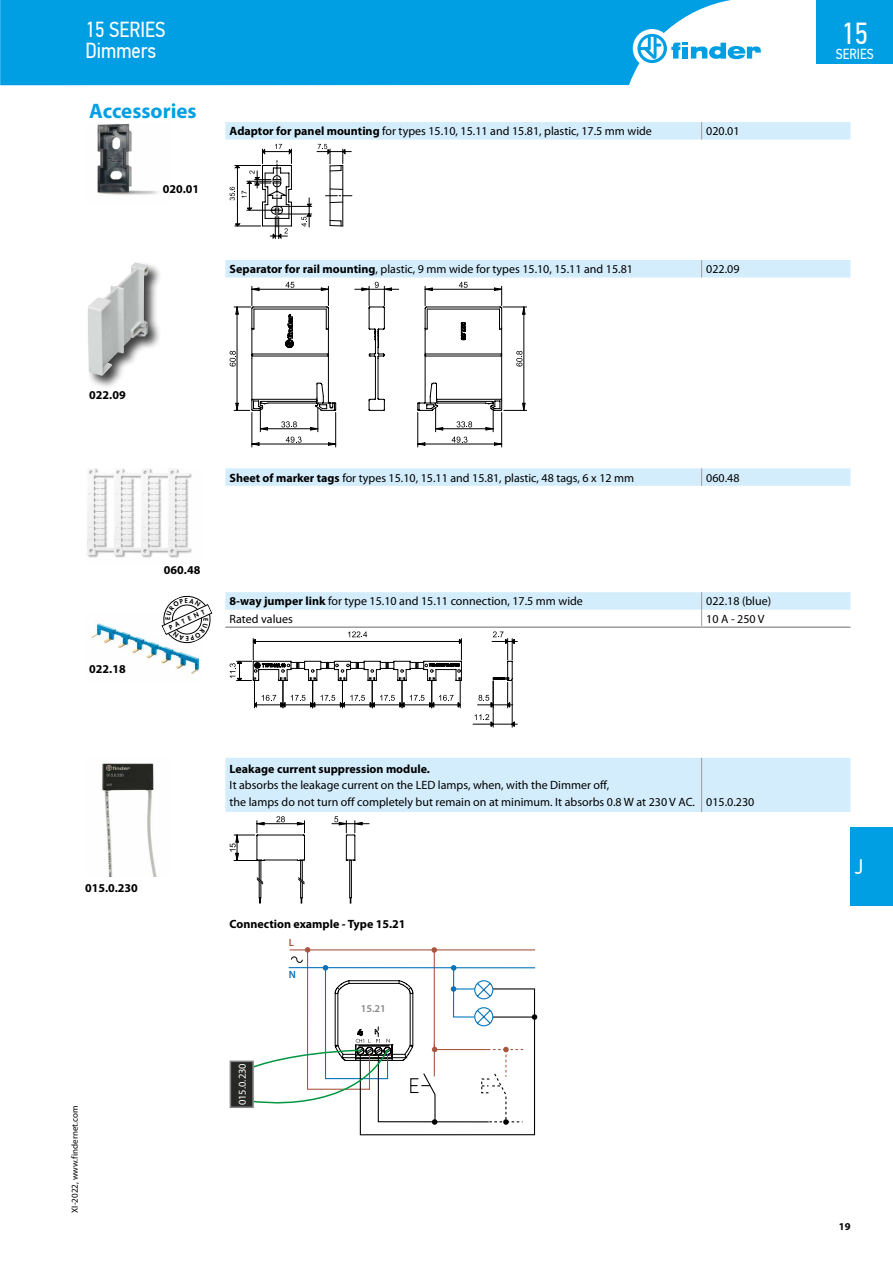
<style>
.page{position:relative;width:893px;height:1263px;background:#fff}
.page>*{position:absolute;margin:0;border:0;box-sizing:border-box;transform-origin:0 0}
.t1{font:30.3px "PF Din Text Cond Pro";color:#fff}
.t2{font:21.75px/21px "PF Din Text Cond Pro";color:#fff}
.t3{font:700 21px "Myriad Pro";color:#009fe3}
.t4{font:21px "PF Din Text Cond Pro";color:#fff}
.t5{font:14.55px "PF Din Text Cond Pro";color:#fff}
.t6{font:12px/16.2px "Myriad Pro";color:#000}
.t7{font:700 12px "Myriad Pro";color:#000}
.t8{font:10.5px "Myriad Pro";color:#fff}
.t9{font:600 10.5px "Myriad Pro";color:#878787}
.t10{font:700 10.5px "Myriad Pro";color:#000}
.t11{font:600 10.5px "Myriad Pro";color:#a8563f}
.t12{font:600 10.5px "Myriad Pro";color:#0072bb}
.t13{font:9px "Myriad Pro";color:#000}
.t14{font:800 6.3px "Futura Std";color:#000}
.s1{font-weight:700}
</style>
<div class="page">
<div style="left:0;top:0;width:731px;height:85px;background:#009fe3"></div>
<div style="left:633px;top:29px;width:38px;height:39px;background:#fff;border-radius:50%"></div>
<svg style="left:637px;top:34px;width:124px;height:29px"></svg>
<div style="left:816px;top:0;width:77px;height:64px;background:#009fe3"></div>
<div style="left:850px;top:827px;width:43px;height:79px;background:#009fe3"></div>
<svg style="left:225px;top:122px;width:625px;height:690px"></svg>
<hr style="left:225px;top:626px;width:477px;height:2px;background:#9d9d9c">
<hr style="left:702px;top:626px;width:148px;height:2px;background:#9d9d9c">
<svg style="left:701px;top:468px;width:1px;height:18px"></svg>
<hr style="left:701px;top:758px;width:1px;height:54px;background:#9d9d9c">
<svg style="left:701px;top:122px;width:1px;height:18px"></svg>
<svg style="left:701px;top:260px;width:1px;height:17px"></svg>
<svg style="left:701px;top:592px;width:1px;height:34px"></svg>
<img style="left:97px;top:123px;width:61px;height:72px">
<svg style="left:230px;top:144px;width:122px;height:95px"></svg>
<div style="left:86px;top:261px;width:77px;height:129px;background:#000;opacity:.75"></div>
<img style="left:87px;top:262px;width:61px;height:114px">
<hr style="left:252px;top:412px;width:1px;height:35px;background:#000">
<hr style="left:335px;top:412px;width:1px;height:35px;background:#000">
<hr style="left:417px;top:412px;width:1px;height:35px;background:#000">
<hr style="left:501px;top:412px;width:1px;height:35px;background:#000">
<svg style="left:230px;top:282px;width:297px;height:163px"></svg>
<hr style="left:418px;top:444px;width:84px;height:1px;background:#000">
<img style="left:87px;top:468px;width:105px;height:90px">
<img style="left:90px;top:623px;width:110px;height:51px">
<svg style="left:230px;top:631px;width:287px;height:96px"></svg>
<img style="left:102px;top:763px;width:55px;height:113px">
<hr style="left:264px;top:859px;width:33px;height:1px;background:#000">
<hr style="left:258px;top:834px;width:46px;height:1px;background:#000">
<svg style="left:276px;top:816px;width:9px;height:6px"></svg>
<hr style="left:257px;top:823px;width:47px;height:1px;background:#000">
<svg style="left:334px;top:816px;width:28px;height:45px"></svg>
<hr style="left:332px;top:823px;width:37px;height:1px;background:#000">
<div style="left:349px;top:860px;width:3px;height:38px;border:1px solid #000"></div>
<svg style="left:297px;top:821px;width:8px;height:82px"></svg>
<svg style="left:230px;top:821px;width:35px;height:82px"></svg>
<div style="left:230px;top:1060px;width:24px;height:48px;background:#282827;border:2px solid #878787"></div>
<svg style="left:252px;top:947px;width:285px;height:188px"></svg>
<svg style="left:159px;top:595px;width:54px;height:52px"></svg>
<h2 class="t2" style="left:85px;top:19px;width:82px">15 SERIES<br>Dimmers</h2>
<h3 class="t3" style="left:89px;top:97px;width:109px">Accessories</h3>
<p class="t7" style="left:163px;top:181px;width:38px">020.01</p>
<p class="t6" style="left:230px;top:123px;width:424px"><span class="s1">Adaptor for panel mounting</span> for types 15.10, 15.11 and 15.81, plastic, 17.5 mm wide</p>
<p class="t6" style="left:706px;top:123px;width:35px">020.01</p>
<p class="t6" style="left:230px;top:261px;width:405px"><span class="s1">Separator for rail mounting</span>, plastic, 9 mm wide for types 15.10, 15.11 and 15.81</p>
<p class="t6" style="left:706px;top:261px;width:35px">022.09</p>
<p class="t7" style="left:89px;top:387px;width:38px">022.09</p>
<p class="t7" style="left:89px;top:661px;width:38px">022.18</p>
<p class="t6" style="left:230px;top:469px;width:406px"><span class="s1">Sheet of marker tags</span> for types 15.10, 15.11 and 15.81, plastic, 48 tags, 6 x 12 mm</p>
<p class="t6" style="left:706px;top:469px;width:35px">060.48</p>
<p class="t7" style="left:164px;top:562px;width:38px">060.48</p>
<p class="t14" style="left:168px;top:624px;width:40px;rotate:-25deg">PATENT</p>
<p class="t6" style="left:230px;top:593px;width:355px"><span class="s1">8-way jumper link</span> for type 15.10 and 15.11 connection, 17.5 mm wide</p>
<p class="t6" style="left:706px;top:593px;width:66px">022.18 (blue)</p>
<p class="t6" style="left:230px;top:611px;width:65px">Rated values</p>
<p class="t6" style="left:706px;top:611px;width:60px">10 A - 250 V</p>
<p class="t7" style="left:85px;top:880px;width:54px">015.0.230</p>
<p class="t13" style="left:69px;top:1213px;width:108px;rotate:-90deg">XI-2022, www.findernet.com</p>
<p class="t7" style="left:230px;top:761px;width:202px">Leakage current suppression module.</p>
<p class="t6" style="left:230px;top:777px;width:526px">It absorbs the leakage current on the LED lamps, when, with the Dimmer off,<br>the lamps do not turn off completely but remain on at minimum. It absorbs 0.8 W at 230 V AC. 015.0.230</p>
<p class="t7" style="left:230px;top:916px;width:178px">Connection example - Type 15.21</p>
<p class="t8" style="left:236px;top:1105px;width:44px;rotate:-90deg">015.0.230</p>
<p class="t11" style="left:289px;top:936px;width:7px">L</p>
<p class="t12" style="left:289px;top:968px;width:9px">N</p>
<p class="t9" style="left:361px;top:1002px;width:26px">15.21</p>
<h1 class="t1" style="left:841px;top:16px;width:28px">15</h1>
<p class="t5" style="left:836px;top:45px;width:39px">SERIES</p>
<h3 class="t4" style="left:855px;top:855px;width:10px">J</h3>
<p class="t10" style="left:839px;top:1219px;width:13px">19</p>
</div>
